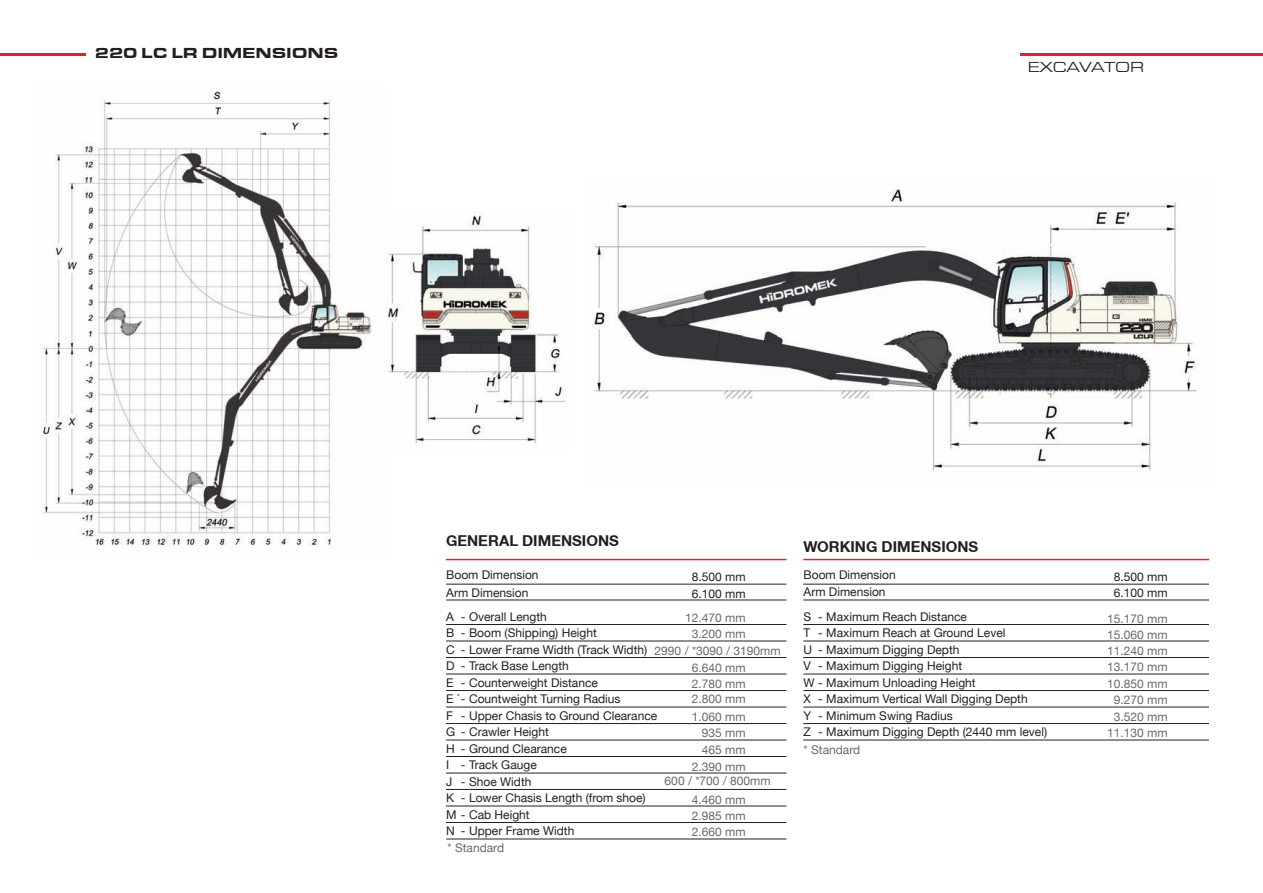
<style>
.page{position:relative;width:1263px;height:893px;background:#fff}
.page>*{position:absolute;margin:0;border:0;box-sizing:border-box;transform-origin:0 0}
.t1{font:700 15px "Helvetica Neue CE";color:#231f20}
.t2{font:900 15px "Euro Stile Extended";letter-spacing:-.01em;color:#231f20}
.t3{font:15px "Euro Stile Extended";letter-spacing:-.01em;color:#231f20}
.t4{font:12px/16.5px "Helvetica Neue";color:#231f20}
.t5{font:12px/16px "Helvetica Neue";color:#69696c;text-align:justify}
</style>
<div class="page">
<hr style="left:0;top:53px;width:85px;height:2px;background:#ee1d23">
<hr style="left:1020px;top:53px;width:243px;height:2px;background:#ee1d23">
<img style="left:43px;top:91px;width:328px;height:455px">
<img style="left:592px;top:189px;width:605px;height:282px">
<img style="left:386px;top:214px;width:180px;height:230px">
<hr style="left:446px;top:641px;width:340px;height:1px;background:#231f20">
<hr style="left:446px;top:657px;width:340px;height:1px;background:#231f20">
<hr style="left:446px;top:674px;width:340px;height:1px;background:#231f20">
<hr style="left:446px;top:624px;width:340px;height:1px;background:#231f20">
<hr style="left:446px;top:690px;width:340px;height:1px;background:#231f20">
<hr style="left:446px;top:707px;width:340px;height:1px;background:#231f20">
<hr style="left:446px;top:723px;width:340px;height:1px;background:#231f20">
<hr style="left:446px;top:740px;width:340px;height:1px;background:#231f20">
<hr style="left:446px;top:756px;width:340px;height:1px;background:#231f20">
<hr style="left:446px;top:773px;width:340px;height:1px;background:#231f20">
<hr style="left:446px;top:789px;width:340px;height:1px;background:#231f20">
<hr style="left:446px;top:806px;width:340px;height:1px;background:#231f20">
<hr style="left:446px;top:822px;width:340px;height:1px;background:#231f20">
<hr style="left:446px;top:839px;width:340px;height:1px;background:#231f20">
<hr style="left:446px;top:559px;width:340px;height:1px;background:#ee1d23">
<hr style="left:446px;top:584px;width:340px;height:1px;background:#231f20">
<hr style="left:446px;top:600px;width:340px;height:1px;background:#231f20">
<hr style="left:803px;top:559px;width:406px;height:1px;background:#ee1d23">
<hr style="left:803px;top:584px;width:406px;height:1px;background:#231f20">
<hr style="left:803px;top:641px;width:406px;height:1px;background:#231f20">
<hr style="left:803px;top:657px;width:406px;height:1px;background:#231f20">
<hr style="left:803px;top:674px;width:406px;height:1px;background:#231f20">
<hr style="left:803px;top:624px;width:406px;height:1px;background:#231f20">
<hr style="left:803px;top:690px;width:406px;height:1px;background:#231f20">
<hr style="left:803px;top:707px;width:406px;height:1px;background:#231f20">
<hr style="left:803px;top:723px;width:406px;height:1px;background:#231f20">
<hr style="left:803px;top:740px;width:406px;height:1px;background:#231f20">
<hr style="left:803px;top:600px;width:406px;height:1px;background:#231f20">
<p class="t2" style="left:95px;top:45px;width:245px">220 LC LR DIMENSIONS</p>
<p class="t3" style="left:1028px;top:59px;width:118px">EXCAVATOR</p>
<p class="t1" style="left:446px;top:535px;width:174px">GENERAL DIMENSIONS</p>
<p class="t4" style="left:446px;top:566px;width:94px;line-height:17.4px">Boom Dimension<br>Arm Dimension</p>
<p class="t4" style="left:446px;top:608px;width:212px">A - Overall Length<br>B - Boom (Shipping) Height<br>C - Lower Frame Width (Track Width)<br>D - Track Base Length<br>E - Counterweight Distance<br>E ´ - Countweight Turning Radius<br>F - Upper Chasis to Ground Clearance<br>G - Crawler Height<br>H - Ground Clearance<br>I - Track Gauge<br>J - Shoe Width<br>K - Lower Chasis Length (from shoe)<br>M - Cab Height<br>N - Upper Frame Width</p>
<p class="t1" style="left:803px;top:541px;width:176px">WORKING DIMENSIONS</p>
<p class="t4" style="left:803px;top:566px;width:94px;line-height:17.4px">Boom Dimension<br>Arm Dimension</p>
<p class="t4" style="left:803px;top:608px;width:245px">S - Maximum Reach Distance<br>T - Maximum Reach at Ground Level<br>U - Maximum Digging Depth<br>V - Maximum Digging Height<br>W - Maximum Unloading Height<br>X - Maximum Vertical Wall Digging Depth<br>Y - Minimum Swing Radius<br>Z - Maximum Digging Depth (2440 mm level)</p>
<p class="t4" style="left:692px;top:568px;width:55px">8.500 mm</p>
<p class="t4" style="left:1114px;top:568px;width:55px;line-height:15.8px">8.500 mm<br>6.100 mm</p>
<p class="t5" style="left:1107px;top:610px;width:62px">15.170 mm 15.060 mm 11.240 mm 13.170 mm</p>
<p class="t5" style="left:1107px;top:675px;width:62px;line-height:16.5px;text-align:center">10.850 mm<br>9.270 mm<br>3.520 mm<br>11.130 mm</p>
<p class="t4" style="left:692px;top:585px;width:55px">6.100 mm</p>
<p class="t5" style="left:685px;top:609px;width:62px;line-height:16.5px;text-align:center">12.470 mm<br>3.200 mm</p>
<p class="t5" style="left:655px;top:642px;width:128px">2990 / *3090 / 3190mm</p>
<p class="t5" style="left:692px;top:659px;width:55px">6.640 mm</p>
<p class="t5" style="left:692px;top:675px;width:55px">2.780 mm</p>
<p class="t5" style="left:692px;top:691px;width:55px">2.800 mm</p>
<p class="t5" style="left:702px;top:709px;width:45px;text-indent:-10px">1.060 mm 935 mm 465 mm</p>
<p class="t5" style="left:803px;top:741px;width:58px">* Standard</p>
<p class="t5" style="left:692px;top:759px;width:55px">2.390 mm</p>
<p class="t5" style="left:665px;top:773px;width:108px">600 / *700 / 800mm</p>
<p class="t5" style="left:692px;top:791px;width:55px">4.460 mm</p>
<p class="t5" style="left:692px;top:807px;width:55px">2.985 mm<br>2.660 mm</p>
<p class="t5" style="left:447px;top:840px;width:58px">* Standard</p>
</div>
